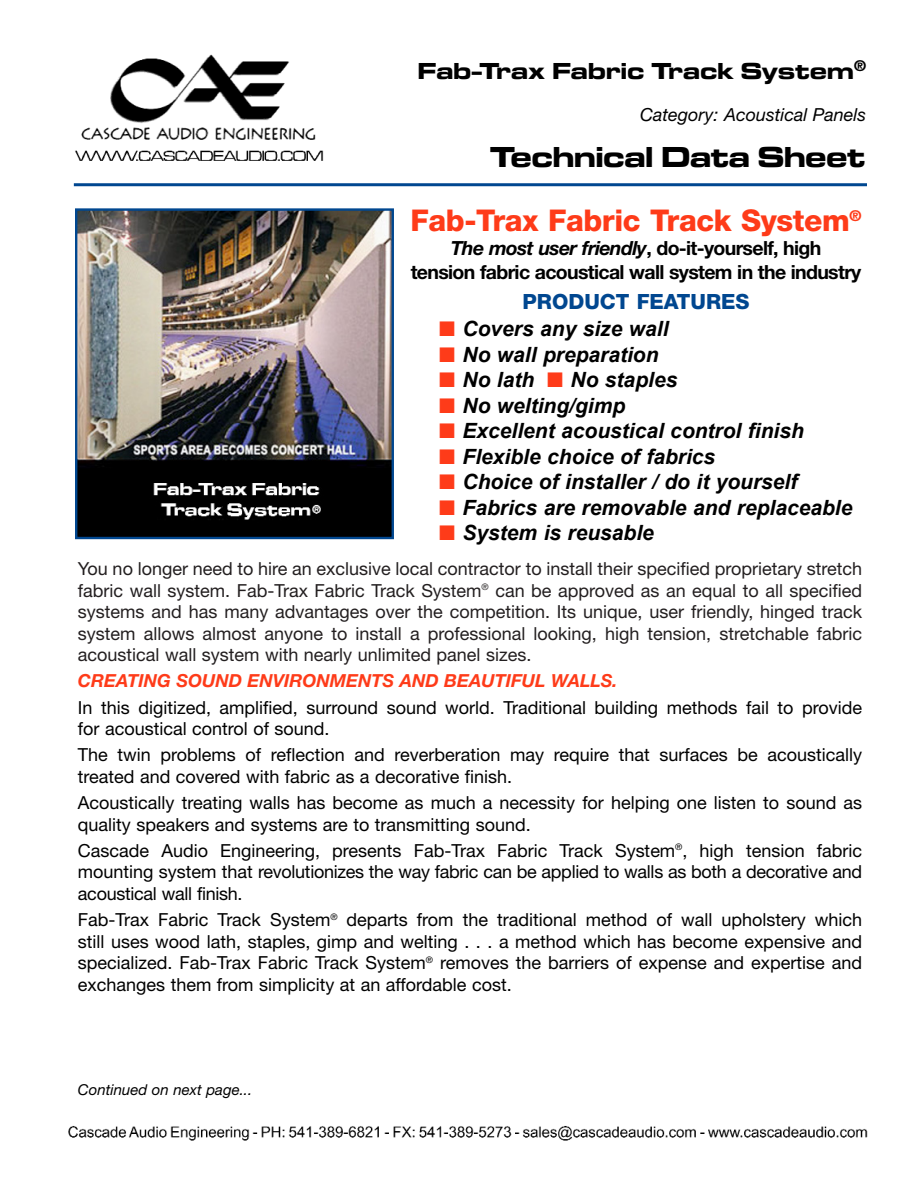
<style>
.page{position:relative;width:918px;height:1188px;background:#fff}
.page>*{position:absolute;margin:0;border:0;box-sizing:border-box;transform-origin:0 0}
.t1{font:800 30px "Helvetica Neue";letter-spacing:-.015em;color:#fe3b19}
.t2{font:30px "Microgramma D Bold Exte";color:#000}
.t3{font:24px "Microgramma D Bold Exte";letter-spacing:.02em;color:#000}
.t4{font:italic 700 21px "Arial";color:#000}
.t5{font:800 21px "Helvetica Neue";color:#004790}
.t6{font:700 19.5px/24px "Helvetica Neue";letter-spacing:-.035em;color:#000;text-align:center}
.t7{font:18px/21.6px "Helvetica Neue";color:#000}
.t8{font:18px/21.6px "Helvetica Neue";color:#231f20;text-align:justify}
.t9{font:italic 700 18px "Helvetica Neue";color:#fe3b19}
.t10{font:italic 18px "Helvetica Neue";color:#000}
.t11{font:italic 15px "Helvetica Neue";color:#000}
.s1{font-style:italic}
.s2{color:#fe3b19}
</style>
<div class="page">
<img style="left:78px;top:211px;width:313px;height:325px">
<div style="left:75px;top:208px;width:319px;height:331px;border:2px solid #004790"></div>
<img style="left:75px;top:54px;width:249px;height:107px">
<hr style="left:74px;top:183px;width:793px;height:3px;background:#004790">
<img style="left:68px;top:1126px;width:800px;height:15px">
<h2 class="t3" style="left:418px;top:63px;width:450px">Fab-Trax Fabric Track System<sup>®</sup></h2>
<p class="t10" style="left:640px;top:108px;width:227px">Category: Acoustical Panels</p>
<h1 class="t2" style="left:491px;top:147px;width:376px">Technical Data Sheet</h1>
<h1 class="t1" style="left:411px;top:210px;width:452px">Fab-Trax Fabric Track System<sup>®</sup></h1>
<p class="t6" style="left:411px;top:238px;width:452px"><span class="s1">The most user friendly</span>, do-it-yourself, high<br>tension fabric acoustical wall system in the industry</p>
<p class="t5" style="left:523px;top:294px;width:228px">PRODUCT FEATURES</p>
<p class="t4" style="left:439px;top:317px;width:231px"><span class="s2">■</span> Covers any size wall</p>
<p class="t4" style="left:439px;top:343px;width:221px"><span class="s2">■</span> No wall preparation</p>
<p class="t4" style="left:439px;top:368px;width:240px"><span class="s2">■</span> No lath <span class="s2">■</span> No staples</p>
<p class="t4" style="left:439px;top:394px;width:188px"><span class="s2">■</span> No welting/gimp</p>
<p class="t4" style="left:439px;top:419px;width:366px"><span class="s2">■</span> Excellent acoustical control finish</p>
<p class="t4" style="left:439px;top:445px;width:278px"><span class="s2">■</span> Flexible choice of fabrics</p>
<p class="t4" style="left:439px;top:470px;width:360px"><span class="s2">■</span> Choice of installer / do it yourself</p>
<p class="t4" style="left:439px;top:496px;width:415px"><span class="s2">■</span> Fabrics are removable and replaceable</p>
<p class="t4" style="left:439px;top:521px;width:216px"><span class="s2">■</span> System is reusable</p>
<p class="t8" style="left:78px;top:560px;width:786px">You no longer need to hire an exclusive local contractor to install their specified proprietary stretch fabric wall system. Fab-Trax Fabric Track System<sup>®</sup> can be approved as an equal to all specified systems and has many advantages over the competition. Its unique, user friendly, hinged track system allows almost anyone to install a professional looking, high tension, stretchable fabric acoustical wall system with nearly unlimited panel sizes.</p>
<p class="t9" style="left:78px;top:675px;width:541px">CREATING SOUND ENVIRONMENTS AND BEAUTIFUL WALLS.</p>
<p class="t7" style="left:78px;top:698px;width:786px">In this digitized, amplified, surround sound world. Traditional building methods fail to provide for acoustical control of sound.</p>
<p class="t7" style="left:78px;top:746px;width:786px">The twin problems of reflection and reverberation may require that surfaces be acoustically treated and covered with fabric as a decorative finish.</p>
<p class="t7" style="left:78px;top:794px;width:786px">Acoustically treating walls has become as much a necessity for helping one listen to sound as quality speakers and systems are to transmitting sound.</p>
<p class="t7" style="left:78px;top:841px;width:786px;text-align:justify">Cascade Audio Engineering, presents Fab-Trax Fabric Track System<sup>®</sup>, high tension fabric mounting system that revolutionizes the way fabric can be applied to walls as both a decorative and acoustical wall finish.</p>
<p class="t7" style="left:78px;top:911px;width:786px;text-align:justify">Fab-Trax Fabric Track System<sup>®</sup> departs from the traditional method of wall upholstery which still uses wood lath, staples, gimp and welting . . . a method which has become expensive and specialized. Fab-Trax Fabric Track System<sup>®</sup> removes the barriers of expense and expertise and exchanges them from simplicity at an affordable cost.</p>
<p class="t11" style="left:78px;top:1085px;width:176px">Continued on next page...</p>
</div>
